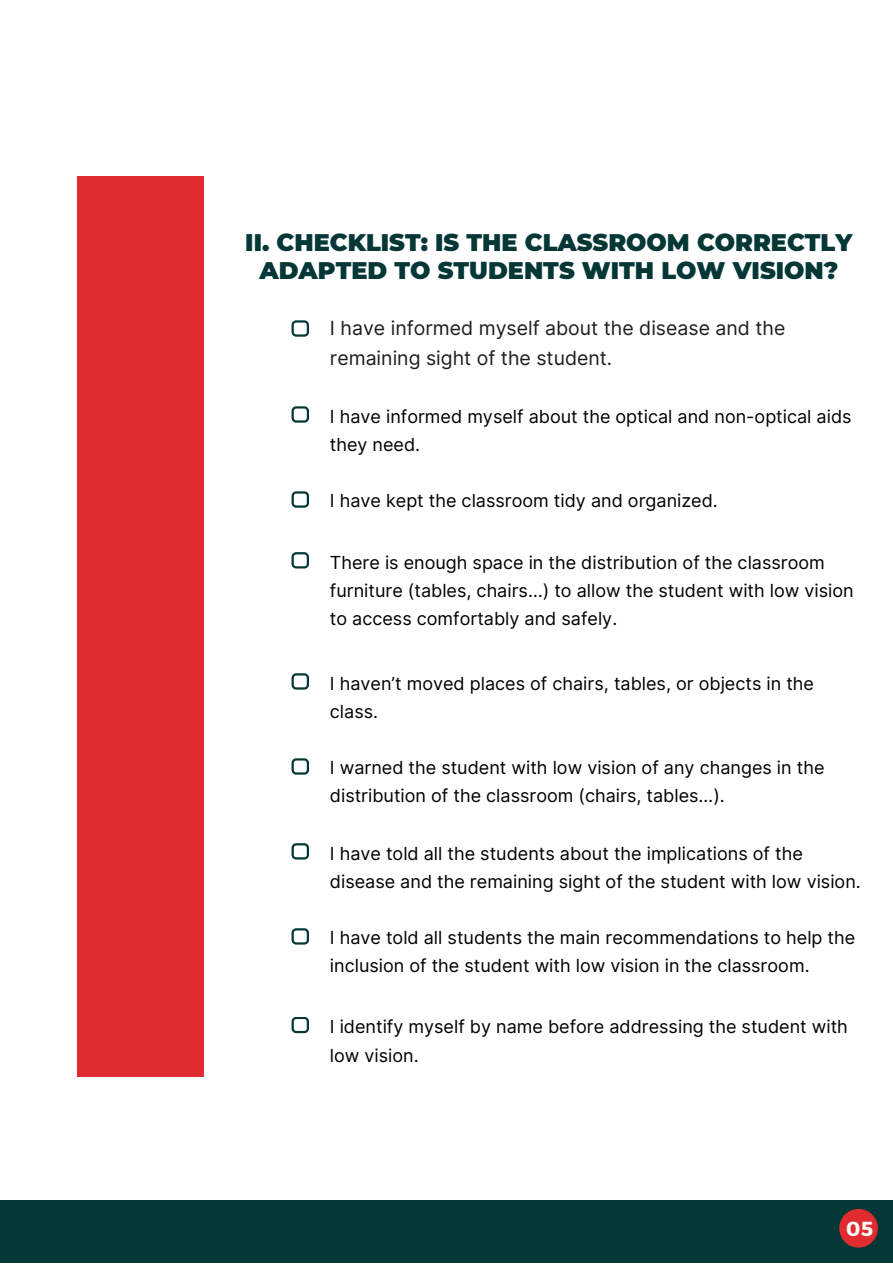
<style>
.page{position:relative;width:893px;height:1264px;background:#fff}
.page>*{position:absolute;margin:0;border:0;box-sizing:border-box;transform-origin:0 0}
.t1{font:900 24px/28px "Montserrat";color:#053737;text-align:center}
.t2{font:700 20.4px "Montserrat";color:#fafafa}
.t3{font:19.5px/30.3px "Inter";color:#1d1d1b}
.t4{font:18px/28px "Inter";color:#000}
</style>
<div class="page">
<svg style="left:291px;top:406px;width:18px;height:16px"></svg>
<svg style="left:291px;top:320px;width:18px;height:17px"></svg>
<div style="left:78px;top:176px;width:126px;height:900px;background:#e02b30"></div>
<div style="left:0;top:1200px;width:892px;height:62px;background:#053737"></div>
<div style="left:839px;top:1208px;width:38px;height:39px;background:#e02b30;border-radius:50%"></div>
<svg style="left:291px;top:491px;width:18px;height:16px"></svg>
<svg style="left:291px;top:552px;width:18px;height:16px"></svg>
<svg style="left:291px;top:673px;width:18px;height:16px"></svg>
<svg style="left:291px;top:758px;width:18px;height:16px"></svg>
<svg style="left:291px;top:843px;width:18px;height:16px"></svg>
<svg style="left:291px;top:928px;width:18px;height:16px"></svg>
<svg style="left:291px;top:1017px;width:18px;height:16px"></svg>
<p class="t1" style="left:245px;top:228px;width:608px">II. CHECKLIST: IS THE CLASSROOM CORRECTLY<br>ADAPTED TO STUDENTS WITH LOW VISION?</p>
<p class="t3" style="left:330px;top:312px;width:457px">I have informed myself about the disease and the remaining sight of the student.</p>
<p class="t4" style="left:330px;top:402px;width:523px">I have informed myself about the optical and non-optical aids they need.</p>
<p class="t4" style="left:330px;top:486px;width:389px">I have kept the classroom tidy and organized.</p>
<p class="t4" style="left:330px;top:548px;width:525px">There is enough space in the distribution of the classroom furniture (tables, chairs…) to allow the student with low vision to access comfortably and safely.</p>
<p class="t4" style="left:330px;top:669px;width:485px">I haven’t moved places of chairs, tables, or objects in the class.</p>
<p class="t4" style="left:330px;top:753px;width:496px">I warned the student with low vision of any changes in the distribution of the classroom (chairs, tables…).</p>
<p class="t4" style="left:330px;top:839px;width:532px">I have told all the students about the implications of the disease and the remaining sight of the student with low vision.</p>
<p class="t4" style="left:330px;top:923px;width:527px">I have told all students the main recommendations to help the inclusion of the student with low vision in the classroom.</p>
<p class="t4" style="left:330px;top:1012px;width:519px">I identify myself by name before addressing the student with low vision.</p>
<p class="t2" style="left:846px;top:1215px;width:29px">05</p>
</div>
